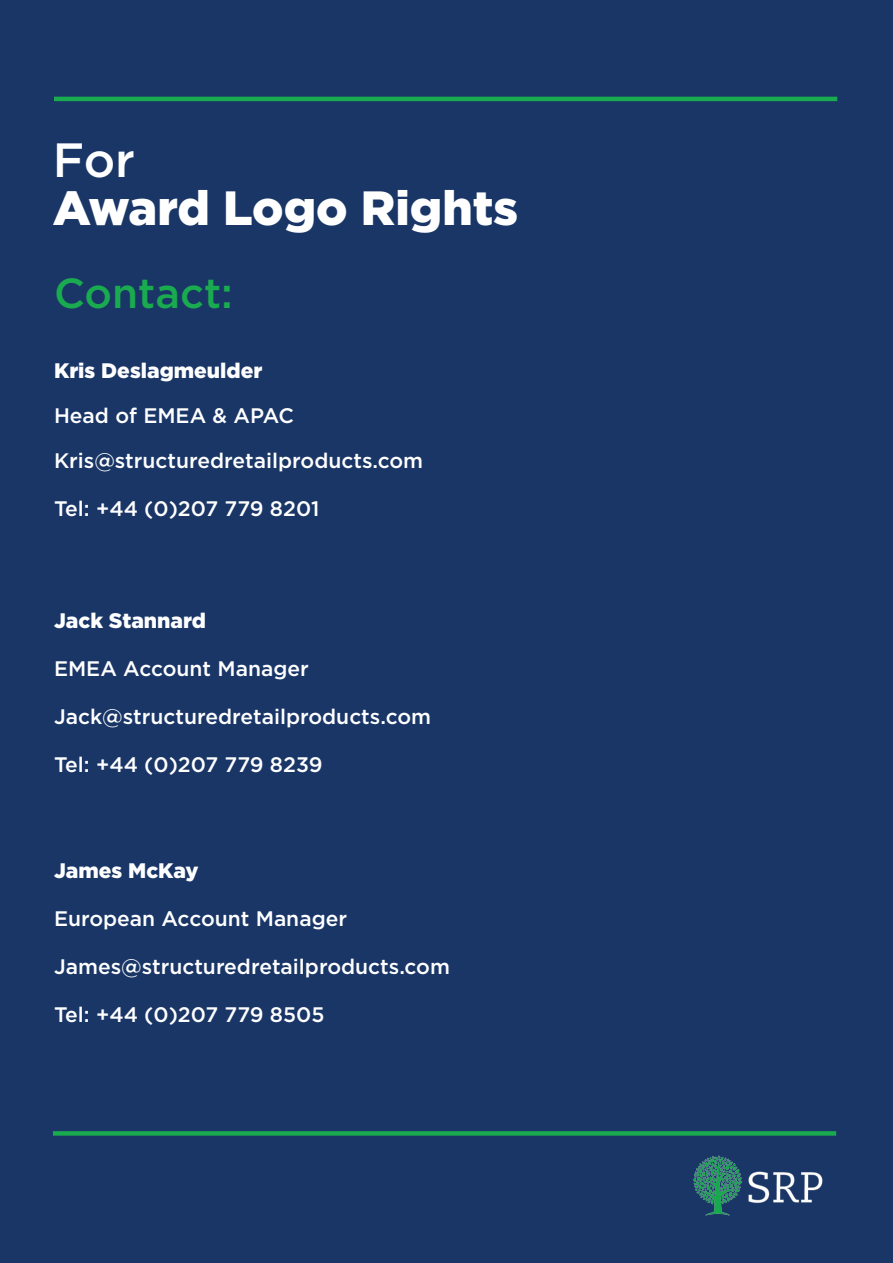
<style>
.page{position:relative;width:893px;height:1263px;background:#193667}
.page>*{position:absolute;margin:0;border:0;box-sizing:border-box;transform-origin:0 0}
.t1{font:900 48px/48px "Gotham";color:#fff}
.t2{font:500 42px "Gotham";color:#1aaa4f}
.t3{font:500 21px/45px "Gotham";color:#fff}
.t4{font:900 21px "Gotham";color:#fff}
.s1{font-weight:500}
.s2{font-weight:900}
</style>
<div class="page">
<img style="left:693px;top:1155px;width:130px;height:61px">
<hr style="left:54px;top:97px;width:783px;height:4px;background:#1aaa4f">
<div style="left:53px;top:1131px;width:783px;height:5px;background:#1aaa4f"></div>
<p class="t1" style="left:53px;top:135px;width:467px"><span class="s1">For<br></span>Award Logo Rights</p>
<p class="t2" style="left:54px;top:265px;width:181px">Contact:</p>
<p class="t3" style="left:54px;top:348px;width:371px"><span class="s2">Kris Deslagmeulder<br></span>Head of EMEA &amp; APAC<br>Kris@structuredretailproducts.com</p>
<p class="t3" style="left:54px;top:486px;width:267px">Tel: +44 (0)207 779 8201</p>
<p class="t4" style="left:54px;top:606px;width:154px">Jack Stannard</p>
<p class="t3" style="left:54px;top:646px;width:256px">EMEA Account Manager</p>
<p class="t3" style="left:54px;top:694px;width:379px">Jack@structuredretailproducts.com</p>
<p class="t3" style="left:54px;top:742px;width:270px">Tel: +44 (0)207 779 8239</p>
<p class="t4" style="left:54px;top:856px;width:146px">James McKay</p>
<p class="t3" style="left:54px;top:896px;width:295px">European Account Manager</p>
<p class="t3" style="left:54px;top:944px;width:397px">James@structuredretailproducts.com</p>
<p class="t3" style="left:54px;top:992px;width:272px">Tel: +44 (0)207 779 8505</p>
</div>
